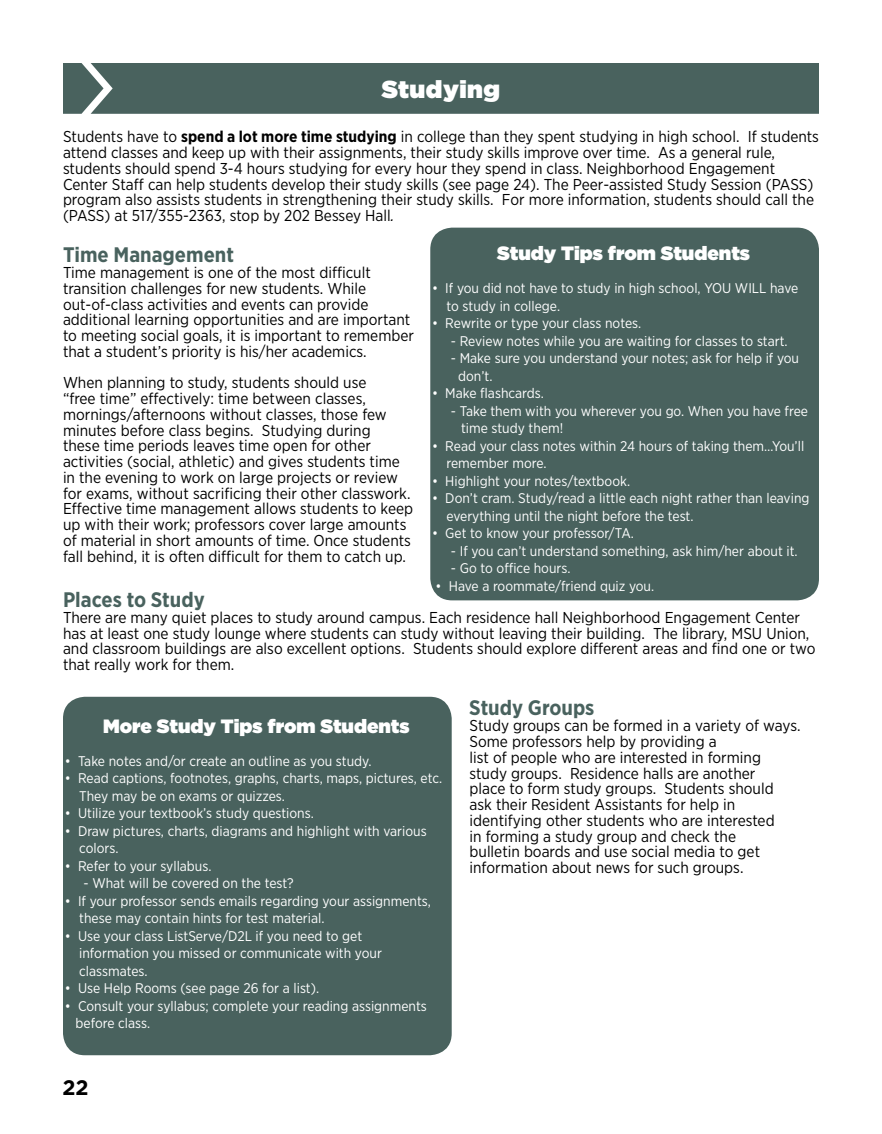
<style>
.page{position:relative;width:882px;height:1134px;background:#fff}
.page>*{position:absolute;margin:0;border:0;box-sizing:border-box;transform-origin:0 0}
.t1{font:900 24.5px "Gotham";letter-spacing:.02em;color:#fff}
.t2{font:700 21px "Gotham Narrow";color:#49625e}
.t3{font:700 21px "Gotham";color:#000}
.t4{font:900 19.25px "Gotham";color:#fff}
.t5{font:15.75px/15.8px "Gotham Narrow";color:#000}
.t6{font:14px/17.5px "Gotham Narrow";color:#fff}
.s1{font-weight:700}
.s2{font-style:italic}
</style>
<div class="page">
<div style="left:63px;top:63px;width:756px;height:51px;background:#49625e"></div>
<div style="left:64px;top:698px;width:387px;height:356px;background:#49625e;border-radius:21px"></div>
<div style="left:63px;top:697px;width:389px;height:358px;border:2px solid #49625e;border-radius:21px"></div>
<div style="left:431px;top:229px;width:387px;height:371px;background:#49625e;border-radius:21px"></div>
<div style="left:430px;top:228px;width:389px;height:372px;border:2px solid #49625e;border-radius:21px"></div>
<h1 class="t1" style="left:382px;top:71px;width:120px">Studying</h1>
<p class="t5" style="left:63px;top:129px;width:758px">Students have to <span class="s1">spend a lot more time studying</span> in college than they spent studying in high school. If students attend classes and keep up with their assignments, their study skills improve over time. As a general rule, students should spend 3-4 hours studying for every hour they spend in class. Neighborhood Engagement Center Staff can help students develop their study skills (see page 24). The Peer-assisted Study Session (PASS) program also assists students in strengthening their study skills. For more information, students should call the (PASS) at 517/355-2363, stop by 202 Bessey Hall<span class="s2">.</span></p>
<h2 class="t2" style="left:63px;top:241px;width:172px">Time Management</h2>
<p class="t5" style="left:63px;top:264px;width:353px">Time management is one of the most difficult transition challenges for new students. While out-of-class activities and events can provide additional learning opportunities and are important to meeting social goals, it is important to remember that a student’s priority is his/her academics.</p>
<p class="t5" style="left:63px;top:375px;width:352px">When planning to study, students should use<br>“free time” effectively: time between classes, mornings/afternoons without classes, those few minutes before class begins. Studying during<br>these time periods leaves time open for other activities (social, athletic) and gives students time in the evening to work on large projects or review for exams, without sacrificing their other classwork.<br>Effective time management allows students to keep up with their work; professors cover large amounts of material in short amounts of time. Once students fall behind, it is often difficult for them to catch up.</p>
<h2 class="t2" style="left:63px;top:586px;width:143px">Places to Study</h2>
<p class="t5" style="left:63px;top:609px;width:754px">There are many quiet places to study around campus. Each residence hall Neighborhood Engagement Center has at least one study lounge where students can study without leaving their building. The library, MSU Union, and classroom buildings are also excellent options. Students should explore different areas and find one or two that really work for them.</p>
<h2 class="t2" style="left:469px;top:695px;width:127px">Study Groups</h2>
<p class="t5" style="left:470px;top:718px;width:333px">Study groups can be formed in a variety of ways.<br>Some professors help by providing a<br>list of people who are interested in forming study groups. Residence halls are another<br>place to form study groups. Students should<br>ask their Resident Assistants for help in identifying other students who are interested<br>in forming a study group and check the<br>bulletin boards and use social media to get information about news for such groups.</p>
<p class="t4" style="left:497px;top:240px;width:254px">Study Tips from Students</p>
<p class="t6" style="left:447px;top:279px;width:353px;text-indent:-15px">• If you did not have to study in high school, YOU WILL have to study in college.</p>
<p class="t6" style="left:432px;top:314px;width:211px">• Rewrite or type your class notes.</p>
<p class="t6" style="left:451px;top:332px;width:338px">- Review notes while you are waiting for classes to start.</p>
<p class="t6" style="left:458px;top:349px;width:342px;text-indent:-7px">- Make sure you understand your notes; ask for help if you don’t.</p>
<p class="t6" style="left:432px;top:384px;width:113px">• Make flashcards.</p>
<p class="t6" style="left:461px;top:402px;width:349px;text-indent:-10px">- Take them with you wherever you go. When you have free time study them!</p>
<p class="t6" style="left:447px;top:437px;width:359px;text-indent:-15px">• Read your class notes within 24 hours of taking them…You’ll remember more.</p>
<p class="t6" style="left:432px;top:472px;width:200px">• Highlight your notes/textbook.</p>
<p class="t6" style="left:447px;top:489px;width:365px;text-indent:-15px">• Don’t cram. Study/read a little each night rather than leaving everything until the night before the test.</p>
<p class="t6" style="left:432px;top:524px;width:203px">• Get to know your professor/TA.</p>
<p class="t6" style="left:451px;top:542px;width:348px">- If you can’t understand something, ask him/her about it.</p>
<p class="t6" style="left:451px;top:559px;width:121px">- Go to office hours.</p>
<p class="t6" style="left:436px;top:577px;width:220px">• Have a roommate/friend quiz you.</p>
<p class="t4" style="left:103px;top:713px;width:308px">More Study Tips from Students</p>
<p class="t6" style="left:65px;top:752px;width:308px">• Take notes and/or create an outline as you study.</p>
<p class="t6" style="left:79px;top:769px;width:364px;text-indent:-15px">• Read captions, footnotes, graphs, charts, maps, pictures, etc.<br>They may be on exams or quizzes.</p>
<p class="t6" style="left:65px;top:804px;width:251px">• Utilize your textbook’s study questions.</p>
<p class="t6" style="left:79px;top:822px;width:349px;text-indent:-15px">• Draw pictures, charts, diagrams and highlight with various colors.</p>
<p class="t6" style="left:65px;top:857px;width:148px">• Refer to your syllabus.</p>
<p class="t6" style="left:84px;top:874px;width:212px">- What will be covered on the test?</p>
<p class="t6" style="left:79px;top:892px;width:353px;text-indent:-15px">• If your professor sends emails regarding your assignments, these may contain hints for test material.</p>
<p class="t6" style="left:79px;top:927px;width:304px;text-indent:-15px">• Use your class ListServe/D2L if you need to get information you missed or communicate with your classmates.</p>
<p class="t6" style="left:65px;top:979px;width:256px">• Use Help Rooms (see page 26 for a list).</p>
<p class="t6" style="left:76px;top:997px;width:353px;text-indent:-11px">• Consult your syllabus; complete your reading assignments before class.</p>
<h2 class="t3" style="left:63px;top:1074px;width:28px">22</h2>
</div>
